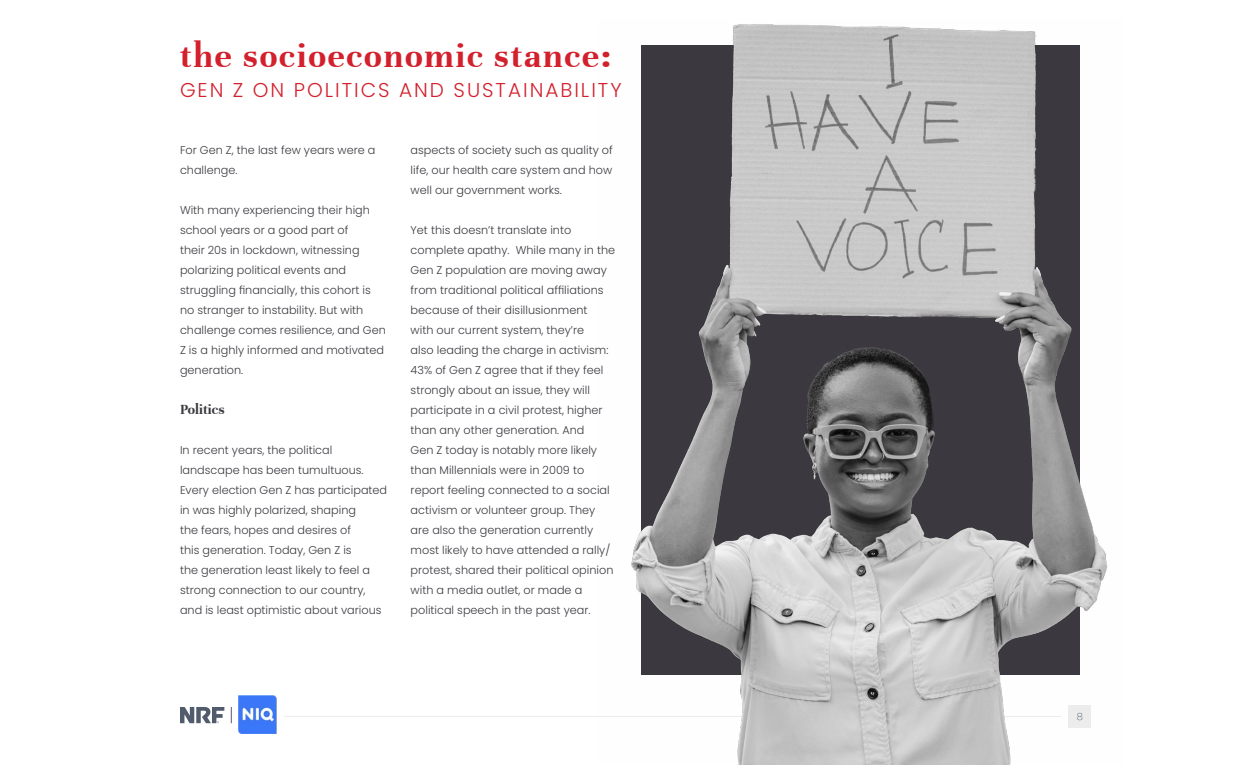
<style>
.page{position:relative;width:1260px;height:765px;background:#fff}
.page>*{position:absolute;margin:0;border:0;box-sizing:border-box;transform-origin:0 0}
.t1{font:700 36.25px "Unna";letter-spacing:.05em;color:#d3202d}
.t2{font:300 20px "Poppins";letter-spacing:.1em;color:#d3202d}
.t3{font:700 15px "Unna";color:#3c3a40}
.t4{font:300 11.25px/20px "Poppins";color:#3c3a40}
.t5{font:200 10px "Poppins";color:#505b6b}
</style>
<div class="page">
<img style="left:238px;top:695px;width:39px;height:38px">
<hr style="left:284px;top:716px;width:777px;height:1px;background:#ededed">
<svg style="left:180px;top:707px;width:44px;height:16px"></svg>
<svg style="left:231px;top:707px;width:1px;height:16px"></svg>
<img style="left:631px;top:24px;width:477px;height:741px">
<h1 class="t1" style="left:180px;top:35px;width:433px">the socioeconomic stance:</h1>
<h2 class="t2" style="left:180px;top:78px;width:443px">GEN Z ON POLITICS AND SUSTAINABILITY</h2>
<p class="t4" style="left:180px;top:140px;width:197px">For Gen Z, the last few years were a challenge.</p>
<p class="t4" style="left:180px;top:200px;width:207px">With many experiencing their high school years or a good part of<br>their 20s in lockdown, witnessing polarizing political events and struggling financially, this cohort is no stranger to instability. But with challenge comes resilience, and Gen<br>Z is a highly informed and motivated generation.</p>
<h3 class="t3" style="left:180px;top:400px;width:46px">Politics</h3>
<p class="t4" style="left:180px;top:440px;width:209px">In recent years, the political landscape has been tumultuous.<br>Every election Gen Z has participated in was highly polarized, shaping<br>the fears, hopes and desires of<br>this generation. Today, Gen Z is<br>the generation least likely to feel a strong connection to our country, and is least optimistic about various</p>
<p class="t4" style="left:411px;top:140px;width:204px;text-align:justify">aspects of society such as quality of life, our health care system and how well our government works.</p>
<p class="t4" style="left:411px;top:220px;width:206px">Yet this doesn’t translate into complete apathy. While many in the Gen Z population are moving away from traditional political affiliations because of their disillusionment<br>with our current system, they’re<br>also leading the charge in activism:<br>43% of Gen Z agree that if they feel strongly about an issue, they will participate in a civil protest, higher than any other generation. And<br>Gen Z today is notably more likely than Millennials were in 2009 to report feeling connected to a social activism or volunteer group. They are also the generation currently most likely to have attended a rally/ protest, shared their political opinion with a media outlet, or made a political speech in the past year.</p>
<p class="t5" style="left:1077px;top:711px;width:8px">8</p>
</div>
